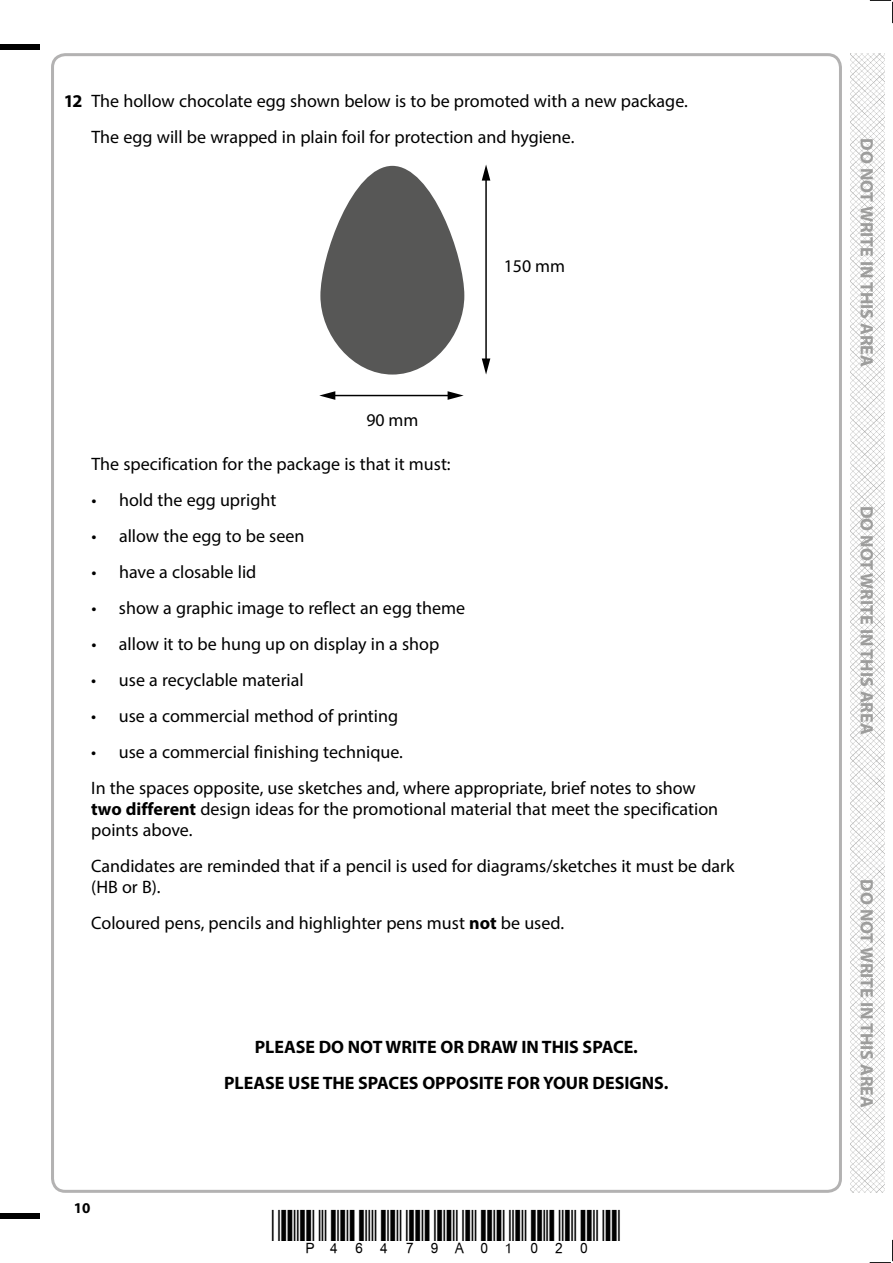
<style>
.page{position:relative;width:893px;height:1263px;background:#fff}
.page>*{position:absolute;margin:0;border:0;box-sizing:border-box;transform-origin:0 0}
.t1{font:18px/36px "Myriad Pro";color:#000}
.t2{font:700 18px/36px "Myriad Pro";color:#000;text-align:center}
.t3{font:700 18px "Myriad Pro";color:#9d9d9c}
.t4{font:17.85px "Myriad Pro";color:#000}
.t5{font:700 15px "Myriad Pro";color:#000}
.s1{font-weight:700}
</style>
<div class="page">
<div style="left:0;top:44px;width:40px;height:5px;background:#000"></div>
<div style="left:0;top:1214px;width:40px;height:5px;background:#000"></div>
<svg style="left:870px;top:0;width:23px;height:23px"></svg>
<svg style="left:870px;top:1240px;width:23px;height:23px"></svg>
<svg style="left:320px;top:166px;width:144px;height:209px"></svg>
<hr style="left:332px;top:395px;width:118px;height:1px;background:#000">
<svg style="left:319px;top:391px;width:16px;height:9px"></svg>
<svg style="left:448px;top:391px;width:16px;height:9px"></svg>
<hr style="left:485px;top:178px;width:2px;height:183px;background:#000">
<svg style="left:482px;top:165px;width:8px;height:16px"></svg>
<svg style="left:482px;top:358px;width:8px;height:17px"></svg>
<img style="left:850px;top:53px;width:34px;height:1140px">
<p class="t1" style="left:91px;top:83px;width:598px;text-indent:-28px"><span class="s1">12</span> The hollow chocolate egg shown below is to be promoted with a new package.<br>The egg will be wrapped in plain foil for protection and hygiene.</p>
<p class="t4" style="left:366px;top:409px;width:54px">90 mm</p>
<p class="t4" style="left:504px;top:255px;width:63px">150 mm</p>
<p class="t1" style="left:91px;top:446px;width:361px">The specification for the package is that it must:</p>
<p class="t1" style="left:91px;top:482px;width:186px">• hold the egg upright</p>
<p class="t1" style="left:91px;top:518px;width:215px">• allow the egg to be seen</p>
<p class="t1" style="left:91px;top:554px;width:167px">• have a closable lid</p>
<p class="t1" style="left:91px;top:590px;width:375px">• show a graphic image to reflect an egg theme</p>
<p class="t1" style="left:91px;top:625px;width:350px">• allow it to be hung up on display in a shop</p>
<p class="t1" style="left:91px;top:661px;width:214px">• use a recyclable material</p>
<p class="t1" style="left:91px;top:697px;width:308px">• use a commercial method of printing</p>
<p class="t1" style="left:91px;top:733px;width:606px">• use a commercial finishing technique.<br>In the spaces opposite, use sketches and, where appropriate, brief notes to show</p>
<p class="t1" style="left:91px;top:798px;width:628px;line-height:21px"><span class="s1">two different</span> design ideas for the promotional material that meet the specification points above.</p>
<p class="t1" style="left:91px;top:855px;width:645px;line-height:21px">Candidates are reminded that if a pencil is used for diagrams/sketches it must be dark (HB or B).</p>
<p class="t1" style="left:91px;top:904px;width:474px">Coloured pens, pencils and highlighter pens must <span class="s1">not</span> be used.</p>
<p class="t5" style="left:74px;top:1198px;width:18px">10</p>
<p class="t2" style="left:224px;top:1028px;width:446px">PLEASE DO NOT WRITE OR DRAW IN THIS SPACE.<br>PLEASE USE THE SPACES OPPOSITE FOR YOUR DESIGNS.</p>
<p class="t3" style="left:878px;top:138px;width:230px;rotate:90deg">DO NOT WRITE IN THIS AREA</p>
<p class="t3" style="left:878px;top:506px;width:230px;rotate:90deg">DO NOT WRITE IN THIS AREA</p>
<p class="t3" style="left:878px;top:879px;width:230px;rotate:90deg">DO NOT WRITE IN THIS AREA</p>
</div>
